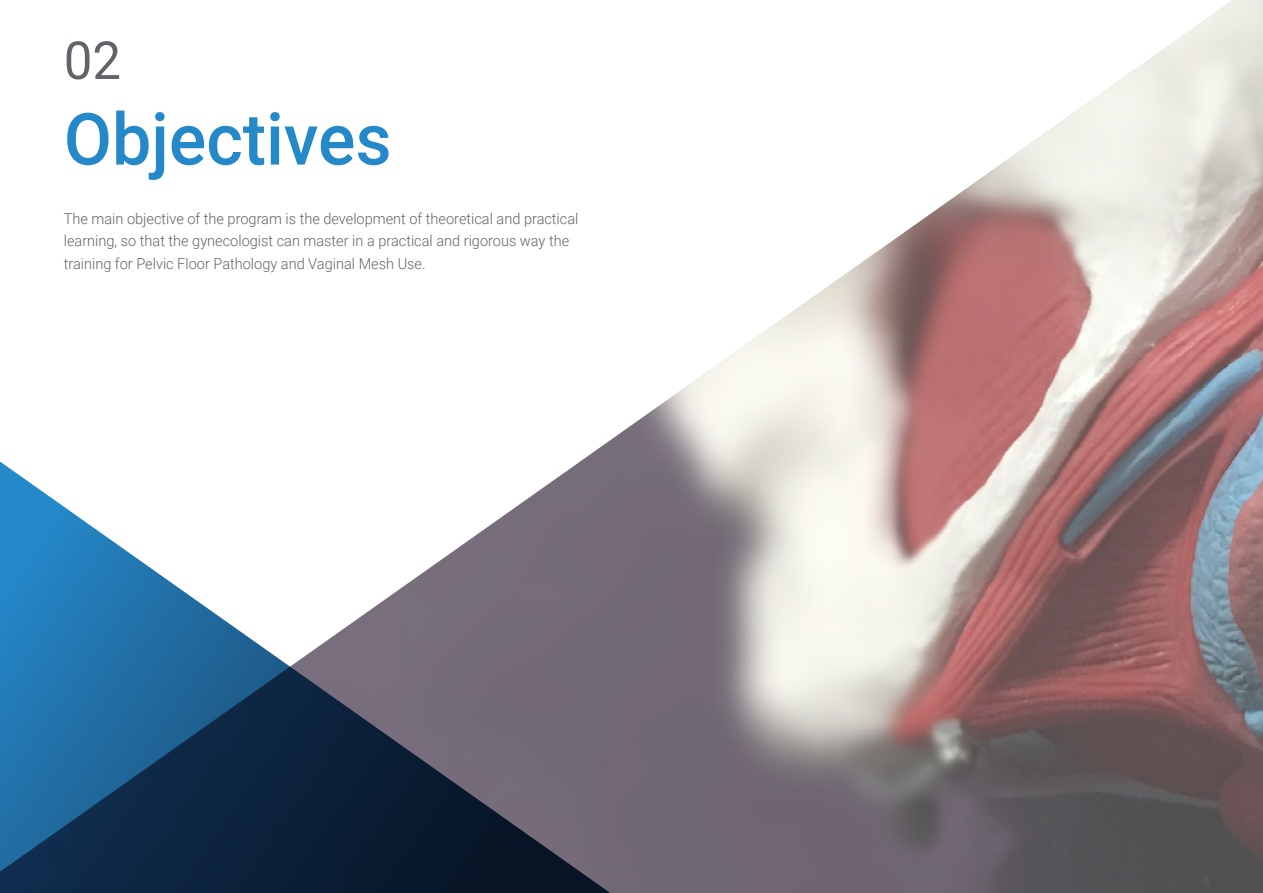
<style>
.page{position:relative;width:1263px;height:893px;background:#fff}
.page>*{position:absolute;margin:0;border:0;box-sizing:border-box;transform-origin:0 0}
.t1{font:500 72px "Roboto";color:#2488c9}
.t2{font:52.5px "Roboto";color:#61646a}
.t3{font:300 15px/22.5px "Roboto";color:#61646a}
</style>
<div class="page">
<img style="left:602px;top:0;width:661px;height:893px">
<svg style="left:0;top:446px;width:640px;height:447px"></svg>
<h2 class="t2" style="left:64px;top:24px;width:59px">02</h2>
<h1 class="t1" style="left:64px;top:89px;width:329px">Objectives</h1>
<p class="t3" style="left:64px;top:207px;width:516px">The main objective of the program is the development of theoretical and practical learning, so that the gynecologist can master in a practical and rigorous way the training for Pelvic Floor Pathology and Vaginal Mesh Use.</p>
</div>
